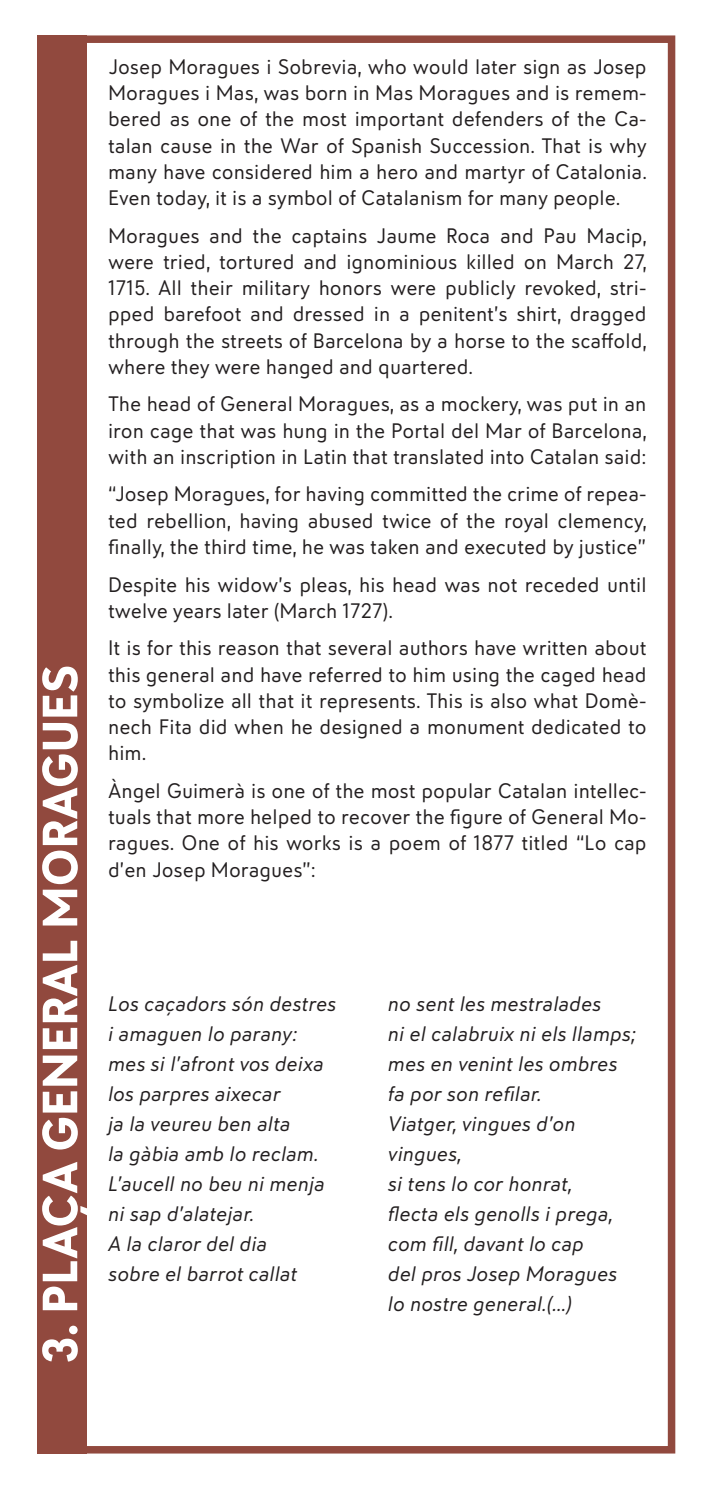
<style>
.page{position:relative;width:709px;height:1489px;background:#fff}
.page>*{position:absolute;margin:0;border:0;box-sizing:border-box;transform-origin:0 0}
.t1{font:700 50px "Infoma";color:#fff}
.t2{font:21.25px/26.2px "Infoma";color:#231f20;text-align:justify}
.t3{font:italic 21.25px/30px "Infoma";color:#231f20}
</style>
<div class="page">
<div style="left:37px;top:35px;width:638px;height:1418px;border:8px solid #91493e"></div>
<div style="left:37px;top:35px;width:50px;height:1418px;background:#91493e"></div>
<h1 class="t1" style="left:25px;top:1363px;width:700px;rotate:-90deg">3. PLAÇA GENERAL MORAGUES</h1>
<p class="t2" style="left:108px;top:53px;width:540px">Josep Moragues i Sobrevia, who would later sign as Josep Moragues i Mas, was born in Mas Moragues and is remem&shy;bered as one of the most important defenders of the Ca&shy;talan cause in the War of Spanish Succession. That is why many have considered him a hero and martyr of Catalonia.<br>Even today, it is a symbol of Catalanism for many people.</p>
<p class="t2" style="left:108px;top:221px;width:540px">Moragues and the captains Jaume Roca and Pau Macip, were tried, tortured and ignominious killed on March 27, 1715. All their military honors were publicly revoked, stri&shy;pped barefoot and dressed in a penitent’s shirt, dragged through the streets of Barcelona by a horse to the scaffold, where they were hanged and quartered.</p>
<p class="t2" style="left:108px;top:390px;width:540px">The head of General Moragues, as a mockery, was put in an iron cage that was hung in the Portal del Mar of Barcelona, with an inscription in Latin that translated into Catalan said:</p>
<p class="t2" style="left:108px;top:480px;width:540px">“Josep Moragues, for having committed the crime of repea&shy;ted rebellion, having abused twice of the royal clemency, finally, the third time, he was taken and executed by justice”</p>
<p class="t2" style="left:108px;top:570px;width:540px">Despite his widow’s pleas, his head was not receded until twelve years later (March 1727).</p>
<p class="t2" style="left:108px;top:634px;width:540px">It is for this reason that several authors have written about this general and have referred to him using the caged head to symbolize all that it represents. This is also what Domè&shy;nech Fita did when he designed a monument dedicated to him.</p>
<p class="t2" style="left:108px;top:776px;width:540px">Àngel Guimerà is one of the most popular Catalan intellec&shy;tuals that more helped to recover the figure of General Mo&shy;ragues. One of his works is a poem of 1877 titled “Lo cap d’en Josep Moragues”:</p>
<p class="t3" style="left:108px;top:987px;width:230px">Los caçadors són destres i amaguen lo parany: mes si l’afront vos deixa los parpres aixecar<br>ja la veureu ben alta<br>la gàbia amb lo reclam.<br>L’aucell no beu ni menja ni sap d’alatejar.<br>A la claror del dia<br>sobre el barrot callat</p>
<p class="t3" style="left:388px;top:987px;width:249px">no sent les mestralades<br>ni el calabruix ni els llamps; mes en venint les ombres fa por son refilar.<br>Viatger, vingues d’on vingues,<br>si tens lo cor honrat,<br>flecta els genolls i prega, com fill, davant lo cap<br>del pros Josep Moragues lo nostre general.(…)</p>
</div>
